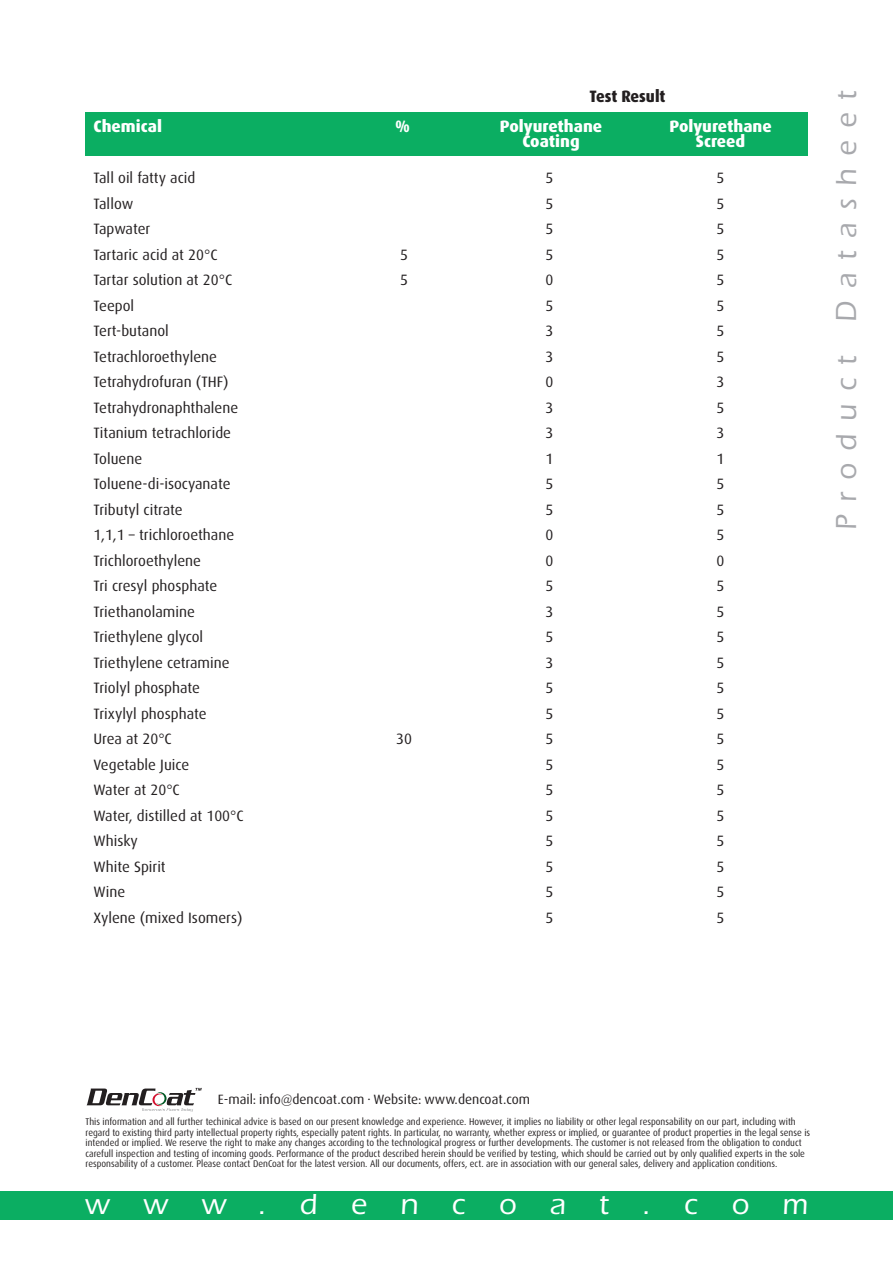
<style>
.page{position:relative;width:893px;height:1263px;background:#fff}
.page>*{position:absolute;margin:0;border:0;box-sizing:border-box;transform-origin:0 0}
.Normal{font:500 30px "Itc Eras";letter-spacing:.45em;color:#a8a9ad;scale:.95 1}
.Normal-2{font:500 30px "Itc Eras";letter-spacing:1.11em;color:#fff}
.brød_over{font:800 16.5px "Dax";color:#fff}
.brød_over-2{font:800 16.5px "Dax";color:#231f20;scale:.93 1}
.brød_over-3{font:15px "Dax";color:#231f20}
.t1{font:13.5px "Dax";color:#231f20}
.brød_over-4{font:9.75px/10.5px "Dax";color:#231f20;scale:.93 1}
</style>
<div class="page">
<svg style="left:87px;top:1088px;width:115px;height:24px"></svg>
<div style="left:1px;top:1192px;width:892px;height:28px;background:#0bae62"></div>
<div style="left:85px;top:113px;width:722px;height:43px;background:#0bae62"></div>
<p class="brød_over-2" style="left:590px;top:87px;width:83px">Test Result</p>
<p class="brød_over" style="left:94px;top:117px;width:70px">Chemical</p>
<p class="brød_over" style="left:395px;top:117px;width:16px">%</p>
<p class="brød_over" style="left:500px;top:117px;width:104px">Polyurethane</p>
<p class="brød_over" style="left:669px;top:117px;width:104px">Polyurethane</p>
<p class="brød_over" style="left:522px;top:132px;width:59px">Coating</p>
<p class="brød_over" style="left:696px;top:132px;width:51px">Screed</p>
<p class="brød_over-3" style="left:94px;top:170px;width:103px">Tall oil fatty acid</p>
<p class="brød_over-3" style="left:546px;top:170px;width:9px">5</p>
<p class="brød_over-3" style="left:717px;top:170px;width:9px">5</p>
<p class="brød_over-3" style="left:94px;top:195px;width:41px">Tallow</p>
<p class="brød_over-3" style="left:546px;top:195px;width:9px">5</p>
<p class="brød_over-3" style="left:717px;top:195px;width:9px">5</p>
<p class="brød_over-3" style="left:94px;top:221px;width:58px">Tapwater</p>
<p class="brød_over-3" style="left:546px;top:221px;width:9px">5</p>
<p class="brød_over-3" style="left:717px;top:221px;width:9px">5</p>
<p class="brød_over-3" style="left:94px;top:246px;width:125px">Tartaric acid at 20°C</p>
<p class="brød_over-3" style="left:400px;top:246px;width:9px">5</p>
<p class="brød_over-3" style="left:546px;top:246px;width:9px">5</p>
<p class="brød_over-3" style="left:717px;top:246px;width:9px">5</p>
<p class="brød_over-3" style="left:94px;top:272px;width:140px">Tartar solution at 20°C</p>
<p class="brød_over-3" style="left:400px;top:272px;width:9px">5</p>
<p class="brød_over-3" style="left:546px;top:272px;width:9px">0</p>
<p class="brød_over-3" style="left:717px;top:272px;width:9px">5</p>
<p class="brød_over-3" style="left:94px;top:297px;width:42px">Teepol</p>
<p class="brød_over-3" style="left:546px;top:297px;width:9px">5</p>
<p class="brød_over-3" style="left:717px;top:297px;width:9px">5</p>
<p class="brød_over-3" style="left:94px;top:323px;width:77px">Tert-butanol</p>
<p class="brød_over-3" style="left:546px;top:323px;width:9px">3</p>
<p class="brød_over-3" style="left:717px;top:323px;width:9px">5</p>
<p class="brød_over-3" style="left:94px;top:348px;width:125px">Tetrachloroethylene</p>
<p class="brød_over-3" style="left:546px;top:348px;width:9px">3</p>
<p class="brød_over-3" style="left:717px;top:348px;width:9px">5</p>
<p class="brød_over-3" style="left:94px;top:374px;width:137px">Tetrahydrofuran (THF)</p>
<p class="brød_over-3" style="left:546px;top:374px;width:9px">0</p>
<p class="brød_over-3" style="left:717px;top:374px;width:9px">3</p>
<p class="brød_over-3" style="left:94px;top:399px;width:146px">Tetrahydronaphthalene</p>
<p class="brød_over-3" style="left:546px;top:399px;width:9px">3</p>
<p class="brød_over-3" style="left:717px;top:399px;width:9px">5</p>
<p class="brød_over-3" style="left:94px;top:425px;width:139px">Titanium tetrachloride</p>
<p class="brød_over-3" style="left:546px;top:425px;width:9px">3</p>
<p class="brød_over-3" style="left:717px;top:425px;width:9px">3</p>
<p class="brød_over-3" style="left:94px;top:450px;width:50px">Toluene</p>
<p class="brød_over-3" style="left:546px;top:450px;width:9px">1</p>
<p class="brød_over-3" style="left:717px;top:450px;width:9px">1</p>
<p class="brød_over-3" style="left:94px;top:476px;width:138px">Toluene-di-isocyanate</p>
<p class="brød_over-3" style="left:546px;top:476px;width:9px">5</p>
<p class="brød_over-3" style="left:717px;top:476px;width:9px">5</p>
<p class="brød_over-3" style="left:94px;top:501px;width:91px">Tributyl citrate</p>
<p class="brød_over-3" style="left:546px;top:501px;width:9px">5</p>
<p class="brød_over-3" style="left:717px;top:501px;width:9px">5</p>
<p class="brød_over-3" style="left:94px;top:527px;width:142px">1,1,1 – trichloroethane</p>
<p class="brød_over-3" style="left:546px;top:527px;width:9px">0</p>
<p class="brød_over-3" style="left:717px;top:527px;width:9px">5</p>
<p class="brød_over-3" style="left:94px;top:552px;width:109px">Trichloroethylene</p>
<p class="brød_over-3" style="left:546px;top:552px;width:9px">0</p>
<p class="brød_over-3" style="left:717px;top:552px;width:9px">0</p>
<p class="brød_over-3" style="left:94px;top:578px;width:125px">Tri cresyl phosphate</p>
<p class="brød_over-3" style="left:546px;top:578px;width:9px">5</p>
<p class="brød_over-3" style="left:717px;top:578px;width:9px">5</p>
<p class="brød_over-3" style="left:94px;top:603px;width:103px">Triethanolamine</p>
<p class="brød_over-3" style="left:546px;top:603px;width:9px">3</p>
<p class="brød_over-3" style="left:717px;top:603px;width:9px">5</p>
<p class="brød_over-3" style="left:94px;top:629px;width:111px">Triethylene glycol</p>
<p class="brød_over-3" style="left:546px;top:629px;width:9px">5</p>
<p class="brød_over-3" style="left:717px;top:629px;width:9px">5</p>
<p class="brød_over-3" style="left:94px;top:654px;width:138px">Triethylene cetramine</p>
<p class="brød_over-3" style="left:546px;top:654px;width:9px">3</p>
<p class="brød_over-3" style="left:717px;top:654px;width:9px">5</p>
<p class="brød_over-3" style="left:94px;top:680px;width:108px">Triolyl phosphate</p>
<p class="brød_over-3" style="left:546px;top:680px;width:9px">5</p>
<p class="brød_over-3" style="left:717px;top:680px;width:9px">5</p>
<p class="brød_over-3" style="left:94px;top:705px;width:115px">Trixylyl phosphate</p>
<p class="brød_over-3" style="left:546px;top:705px;width:9px">5</p>
<p class="brød_over-3" style="left:717px;top:705px;width:9px">5</p>
<p class="brød_over-3" style="left:94px;top:731px;width:80px">Urea at 20°C</p>
<p class="brød_over-3" style="left:396px;top:731px;width:17px">30</p>
<p class="brød_over-3" style="left:546px;top:731px;width:9px">5</p>
<p class="brød_over-3" style="left:717px;top:731px;width:9px">5</p>
<p class="brød_over-3" style="left:94px;top:756px;width:97px">Vegetable Juice</p>
<p class="brød_over-3" style="left:546px;top:756px;width:9px">5</p>
<p class="brød_over-3" style="left:717px;top:756px;width:9px">5</p>
<p class="brød_over-3" style="left:94px;top:782px;width:88px">Water at 20°C</p>
<p class="brød_over-3" style="left:546px;top:782px;width:9px">5</p>
<p class="brød_over-3" style="left:717px;top:782px;width:9px">5</p>
<p class="brød_over-3" style="left:94px;top:807px;width:152px">Water, distilled at 100°C</p>
<p class="brød_over-3" style="left:546px;top:807px;width:9px">5</p>
<p class="brød_over-3" style="left:717px;top:807px;width:9px">5</p>
<p class="brød_over-3" style="left:94px;top:833px;width:46px">Whisky</p>
<p class="brød_over-3" style="left:546px;top:833px;width:9px">5</p>
<p class="brød_over-3" style="left:717px;top:833px;width:9px">5</p>
<p class="brød_over-3" style="left:94px;top:858px;width:74px">White Spirit</p>
<p class="brød_over-3" style="left:546px;top:858px;width:9px">5</p>
<p class="brød_over-3" style="left:717px;top:858px;width:9px">5</p>
<p class="brød_over-3" style="left:94px;top:884px;width:33px">Wine</p>
<p class="brød_over-3" style="left:546px;top:884px;width:9px">5</p>
<p class="brød_over-3" style="left:717px;top:884px;width:9px">5</p>
<p class="brød_over-3" style="left:94px;top:909px;width:151px">Xylene (mixed Isomers)</p>
<p class="brød_over-3" style="left:546px;top:909px;width:9px">5</p>
<p class="brød_over-3" style="left:717px;top:909px;width:9px">5</p>
<p class="Normal" style="left:829px;top:530px;width:464px;rotate:-90deg">Product Datasheet</p>
<h3 class="t1" style="left:218px;top:1092px;width:314px">E-mail: info@dencoat.com · Website: www.dencoat.com</h3>
<p class="brød_over-4" style="left:86px;top:1117px;width:765px">This information and all further techinical advice is based on our present knowledge and experience. However, it implies no liability or other legal responsability on our part, including with</p>
<p class="brød_over-4" style="left:86px;top:1127px;width:781px">regard to existing third party intellectual property rights, especially patent rights. In particular, no warranty, whether express or implied, or guarantee of product properties in the legal sense is intended or implied. We reserve the right to make any changes according to the technological progress or further developments. The customer is not released from the obligation to conduct carefull inspection and testing of incoming goods. Performance of the product described herein should be verified by testing, which should be carried out by only qualified experts in the sole responsability of a customer. Please contact DenCoat for the latest version. All our documents, offers, ect. are in association with our general sales, delivery and application conditions.</p>
<p class="Normal-2" style="left:85px;top:1188px;width:725px">www.dencoat.com</p>
</div>
